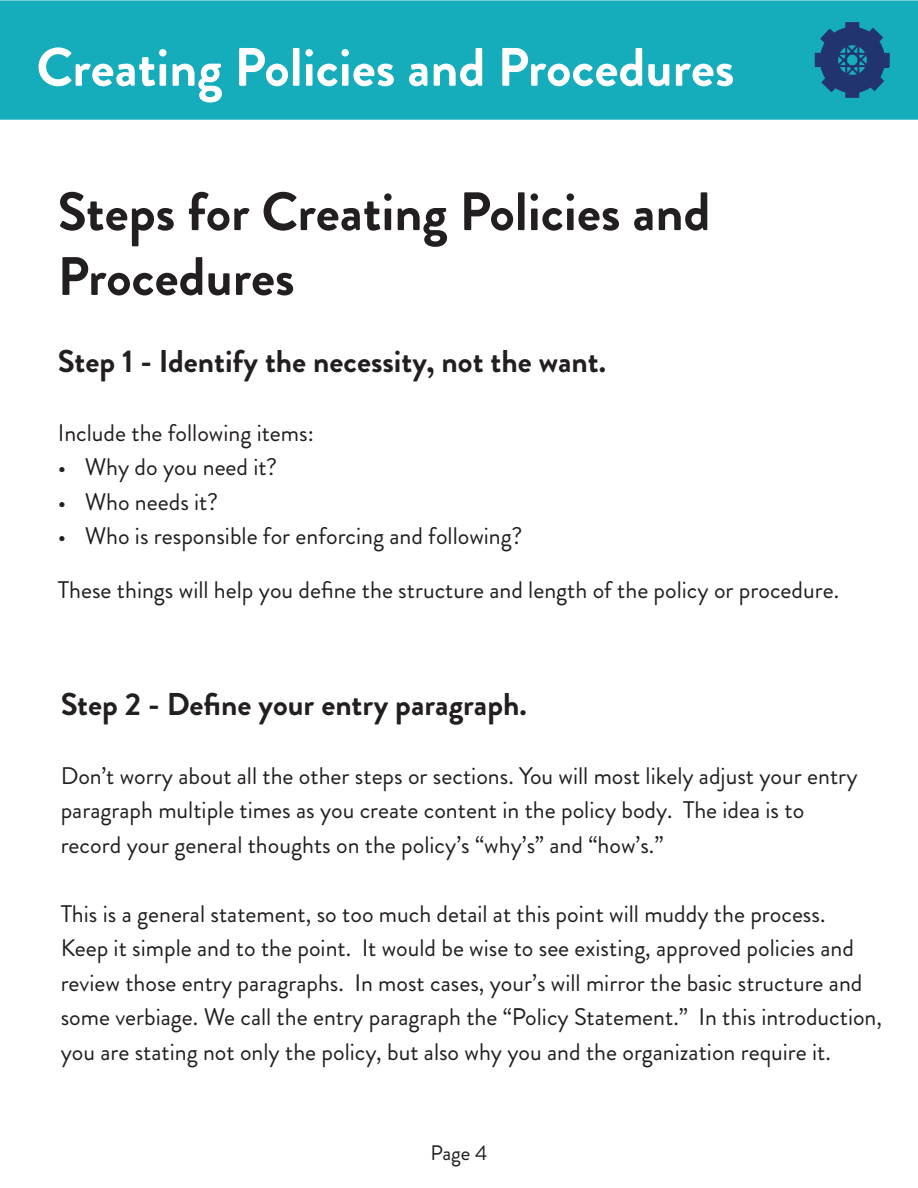
<style>
.page{position:relative;width:918px;height:1188px;background:#fff}
.page>*{position:absolute;margin:0;border:0;box-sizing:border-box;transform-origin:0 0}
.t1{font:700 54px/64.8px "Brandon Grotesque";color:#231f20}
.t2{font:700 54px "Brandon Grotesque";color:#fff}
.t3{font:700 31.5px "Brandon Grotesque";color:#231f20}
.t4{font:24px/34.5px "Brandon Grotesque";color:#231f20}
.t5{font:21px "Brandon Grotesque";color:#231f20}
</style>
<div class="page">
<div style="left:0;top:1px;width:918px;height:118px;background:#15acbb"></div>
<div style="left:0;top:0;width:918px;height:120px;border:2px solid #15acbb"></div>
<div style="left:845px;top:22px;width:14px;height:76px;border:2px solid #22346f"></div>
<div style="left:815px;top:53px;width:75px;height:14px;border:2px solid #22346f"></div>
<div style="left:846px;top:23px;width:12px;height:7px;background:#22356f"></div>
<div style="left:846px;top:90px;width:12px;height:7px;background:#22356f"></div>
<div style="left:882px;top:55px;width:7px;height:13px;background:#22356f"></div>
<div style="left:815px;top:54px;width:7px;height:12px;background:#22356f"></div>
<svg style="left:819px;top:26px;width:67px;height:68px"></svg>
<h1 class="t2" style="left:36px;top:29px;width:700px">Creating Policies and Procedures</h1>
<h1 class="t1" style="left:58px;top:180px;width:655px">Steps for Creating Policies and<br>Procedures</h1>
<h2 class="t3" style="left:58px;top:339px;width:550px">Step 1 - Identify the necessity, not the want.</h2>
<p class="t4" style="left:58px;top:416px;width:257px">Include the following items:</p>
<p class="t4" style="left:58px;top:450px;width:221px">• Why do you need it?</p>
<p class="t4" style="left:58px;top:485px;width:162px">• Who needs it?</p>
<p class="t4" style="left:58px;top:519px;width:466px">• Who is responsible for enforcing and following?</p>
<p class="t4" style="left:58px;top:573px;width:783px">These things will help you define the structure and length of the policy or procedure.</p>
<h2 class="t3" style="left:61px;top:682px;width:468px">Step 2 - Define your entry paragraph.</h2>
<p class="t4" style="left:61px;top:759px;width:798px">Don’t worry about all the other steps or sections. You will most likely adjust your entry paragraph multiple times as you create content in the policy body. The idea is to record your general thoughts on the policy’s “why’s” and “how’s.”</p>
<p class="t4" style="left:61px;top:897px;width:823px">This is a general statement, so too much detail at this point will muddy the process.<br>Keep it simple and to the point. It would be wise to see existing, approved policies and review those entry paragraphs. In most cases, your’s will mirror the basic structure and some verbiage. We call the entry paragraph the “Policy Statement.” In this introduction, you are stating not only the policy, but also why you and the organization require it.</p>
<p class="t5" style="left:431px;top:1138px;width:58px">Page 4</p>
</div>
